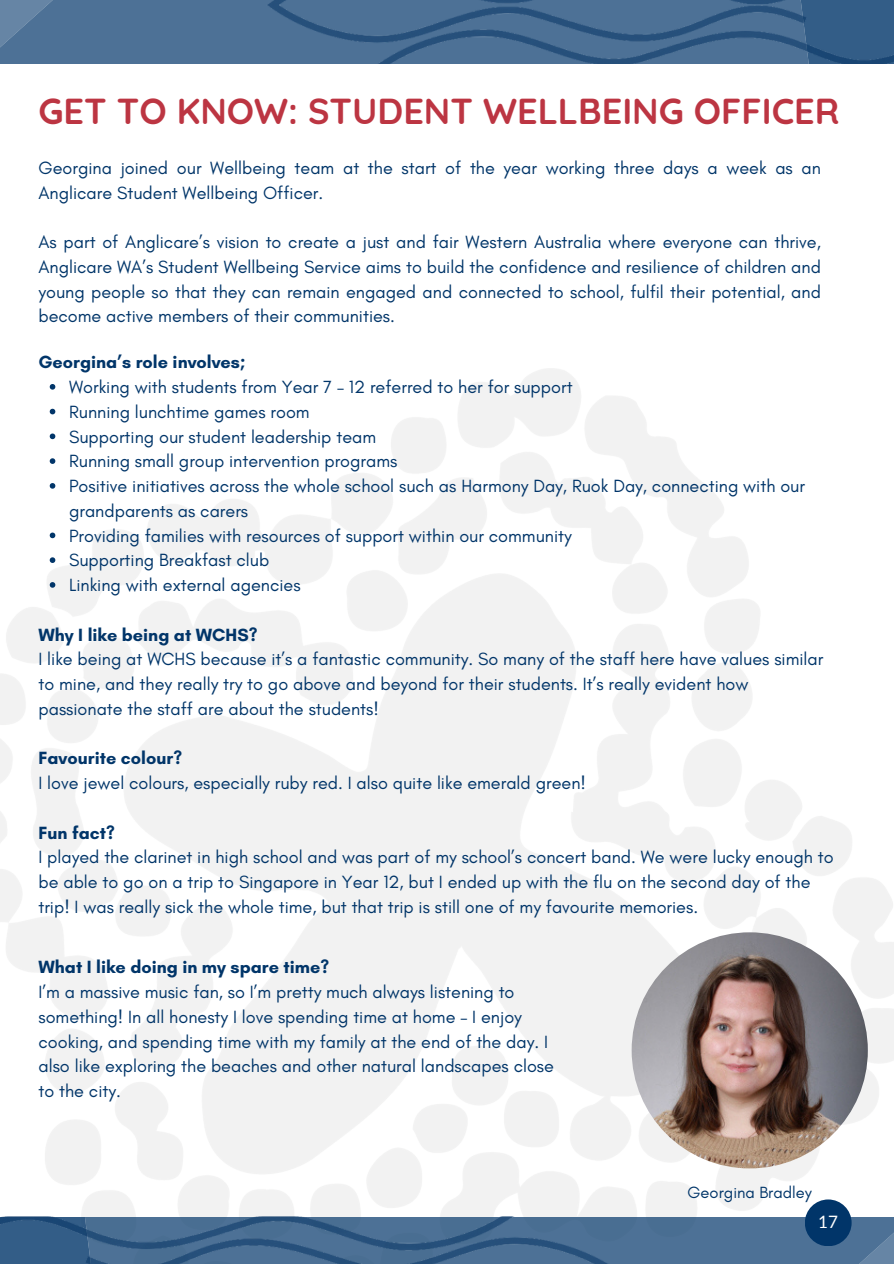
<style>
.page{position:relative;width:894px;height:1264px;background:#fff}
.page>*{position:absolute;margin:0;border:0;box-sizing:border-box;transform-origin:0 0}
.t1{font:700 36px "Quicksand";color:#bc3542}
.t2{font:18px/24.8px "Glacial Indifference";color:#013569}
.t3{font:700 18px "Glacial Indifference";color:#013569}
.t4{font:17.1px "Lato";color:#fff}
.t5{font:16.5px "Glacial Indifference";color:#013569}
</style>
<div class="page">
<svg style="left:0;top:0;width:253px;height:63px;background:#4f7297"></svg>
<img style="left:0;top:368px;width:893px;height:848px">
<div style="left:638px;top:1216px;width:255px;height:47px;background:#4d7196"></div>
<img style="left:0;top:1216px;width:638px;height:47px">
<img style="left:253px;top:0;width:640px;height:64px">
<svg style="left:50px;top:384px;width:5px;height:5px"></svg>
<svg style="left:50px;top:409px;width:5px;height:5px"></svg>
<svg style="left:50px;top:433px;width:5px;height:6px"></svg>
<svg style="left:50px;top:458px;width:5px;height:6px"></svg>
<svg style="left:50px;top:483px;width:5px;height:5px"></svg>
<svg style="left:50px;top:532px;width:5px;height:6px"></svg>
<svg style="left:50px;top:557px;width:5px;height:6px"></svg>
<svg style="left:50px;top:582px;width:5px;height:5px"></svg>
<img style="left:631px;top:932px;width:236px;height:236px;border-radius:50%">
<div style="left:804px;top:1199px;width:47px;height:47px;background:#013569;border-radius:50%"></div>
<p class="t1" style="left:38px;top:88px;width:802px">GET TO KNOW: STUDENT WELLBEING OFFICER</p>
<p class="t2" style="left:38px;top:155px;width:783px">Georgina joined our Wellbeing team at the start of the year working three days a week as an<br>Anglicare Student Wellbeing Officer.</p>
<p class="t2" style="left:38px;top:229px;width:783px;text-align:justify">As part of Anglicare’s vision to create a just and fair Western Australia where everyone can thrive, Anglicare WA’s Student Wellbeing Service aims to build the confidence and resilience of children and young people so that they can remain engaged and connected to school, fulfil their potential, and become active members of their communities.</p>
<p class="t3" style="left:38px;top:351px;width:208px">Georgina’s role involves;</p>
<p class="t2" style="left:69px;top:374px;width:505px">Working with students from Year 7 – 12 referred to her for support</p>
<h1 class="t2" style="left:69px;top:399px;width:242px">Running lunchtime games room</h1>
<p class="t2" style="left:69px;top:424px;width:308px">Supporting our student leadership team</p>
<p class="t2" style="left:69px;top:448px;width:330px">Running small group intervention programs</p>
<h2 class="t2" style="left:69px;top:473px;width:737px">Positive initiatives across the whole school such as Harmony Day, Ruok Day, connecting with our grandparents as carers</h2>
<p class="t2" style="left:69px;top:523px;width:504px">Providing families with resources of support within our community</p>
<p class="t2" style="left:69px;top:547px;width:202px">Supporting Breakfast club</p>
<p class="t2" style="left:69px;top:572px;width:233px">Linking with external agencies</p>
<p class="t3" style="left:38px;top:623px;width:220px">Why I like being at WCHS?</p>
<p class="t2" style="left:38px;top:646px;width:786px">I like being at WCHS because it’s a fantastic community. So many of the staff here have values similar to mine, and they really try to go above and beyond for their students. It’s really evident how passionate the staff are about the students!</p>
<p class="t3" style="left:38px;top:747px;width:145px">Favourite colour?</p>
<p class="t2" style="left:38px;top:770px;width:548px">I love jewel colours, especially ruby red. I also quite like emerald green!</p>
<p class="t3" style="left:38px;top:821px;width:78px">Fun fact?</p>
<p class="t2" style="left:38px;top:844px;width:796px">I played the clarinet in high school and was part of my school’s concert band. We were lucky enough to be able to go on a trip to Singapore in Year 12, but I ended up with the flu on the second day of the trip! I was really sick the whole time, but that trip is still one of my favourite memories.</p>
<p class="t3" style="left:38px;top:956px;width:292px">What I like doing in my spare time?</p>
<p class="t2" style="left:38px;top:979px;width:517px">I’m a massive music fan, so I’m pretty much always listening to something! In all honesty I love spending time at home – I enjoy cooking, and spending time with my family at the end of the day. I also like exploring the beaches and other natural landscapes close to the city.</p>
<p class="t5" style="left:687px;top:1182px;width:126px">Georgina Bradley</p>
<p class="t4" style="left:818px;top:1210px;width:21px">17</p>
</div>
